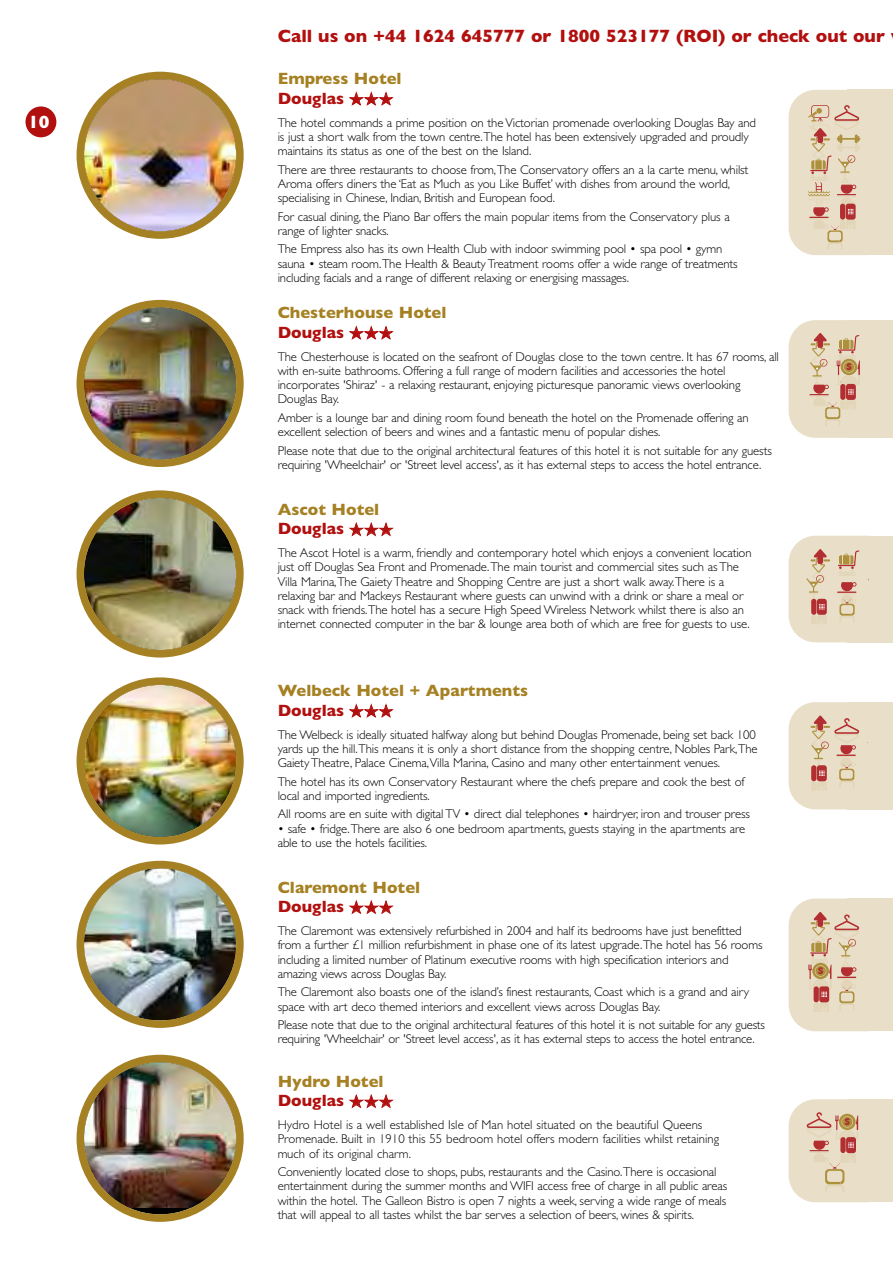
<style>
.page{position:relative;width:893px;height:1263px;background:#fff}
.page>*{position:absolute;margin:0;border:0;box-sizing:border-box;transform-origin:0 0}
.t1{font:700 18px "Gill Sans";color:#b1100f}
.t2{font:700 18px "Gill Sans";color:#fff}
.t3{font:700 16.5px/19.5px "Gill Sans";color:#a68123}
.t4{font:300 12.75px/14.2px "Gill Sans";letter-spacing:-.01em;color:#000}
.s1{color:#b1100f}
</style>
<div class="page">
<div style="left:26px;top:106px;width:30px;height:31px;background:#b1100f;border-radius:50%"></div>
<img style="left:77px;top:72px;width:167px;height:167px">
<div style="left:789px;top:90px;width:104px;height:165px;background:#e9dfc8;border-radius:27px"></div>
<div style="left:847px;top:90px;width:46px;height:165px;background:#e9dfc8"></div>
<img style="left:77px;top:300px;width:167px;height:167px">
<div style="left:789px;top:536px;width:104px;height:106px;background:#e9dfc8;border-radius:27px"></div>
<div style="left:847px;top:536px;width:46px;height:106px;background:#e9dfc8"></div>
<svg style="left:838px;top:550px;width:21px;height:26px"></svg>
<svg style="left:806px;top:549px;width:24px;height:75px"></svg>
<svg style="left:837px;top:582px;width:19px;height:41px"></svg>
<img style="left:77px;top:490px;width:167px;height:167px">
<div style="left:789px;top:320px;width:104px;height:118px;background:#e9dfc8;border-radius:27px"></div>
<div style="left:847px;top:320px;width:46px;height:118px;background:#e9dfc8"></div>
<svg style="left:809px;top:333px;width:51px;height:93px"></svg>
<img style="left:77px;top:677px;width:167px;height:167px">
<div style="left:789px;top:702px;width:104px;height:107px;background:#e9dfc8;border-radius:27px"></div>
<div style="left:847px;top:702px;width:46px;height:107px;background:#e9dfc8"></div>
<svg style="left:811px;top:715px;width:48px;height:76px"></svg>
<img style="left:77px;top:861px;width:167px;height:167px">
<div style="left:789px;top:898px;width:104px;height:133px;background:#e9dfc8;border-radius:27px"></div>
<div style="left:847px;top:898px;width:46px;height:133px;background:#e9dfc8"></div>
<svg style="left:808px;top:912px;width:51px;height:100px"></svg>
<img style="left:77px;top:1055px;width:167px;height:167px">
<div style="left:789px;top:1099px;width:104px;height:103px;background:#e9dfc8;border-radius:27px"></div>
<div style="left:847px;top:1099px;width:46px;height:103px;background:#e9dfc8"></div>
<svg style="left:807px;top:1112px;width:51px;height:79px"></svg>
<svg style="left:808px;top:105px;width:52px;height:145px"></svg>
<h1 class="t2" style="left:28px;top:112px;width:23px">10</h1>
<h1 class="t1" style="left:278px;top:25px;width:609px">Call us on +44 1624 645777 or 1800 523177 (ROI) or check out our</h1>
<p class="t3" style="left:278px;top:69px;width:125px">Empress Hotel<br><span class="s1">Douglas</span> <span class="s1">★★★</span></p>
<p class="t4" style="left:278px;top:115px;width:480px">The hotel commands a prime position on the Victorian promenade overlooking Douglas Bay and is just a short walk from the town centre.The hotel has been extensively upgraded and proudly maintains its status as one of the best on the Island.</p>
<p class="t4" style="left:278px;top:162px;width:472px">There are three restaurants to choose from,The Conservatory offers an a la carte menu, whilst<br>Aroma offers diners the ‘Eat as Much as you Like Buffet’ with dishes from around the world, specialising in Chinese, Indian, British and European food.</p>
<p class="t4" style="left:278px;top:209px;width:454px">For casual dining, the Piano Bar offers the main popular items from the Conservatory plus a range of lighter snacks.</p>
<p class="t4" style="left:278px;top:242px;width:462px">The Empress also has its own Health Club with indoor swimming pool • spa pool • gymn sauna • steam room.The Health &amp; Beauty Treatment rooms offer a wide range of treatments including facials and a range of different relaxing or energising massages.</p>
<p class="t3" style="left:278px;top:303px;width:170px">Chesterhouse Hotel<br><span class="s1">Douglas</span> <span class="s1">★★★</span></p>
<p class="t4" style="left:278px;top:349px;width:503px">The Chesterhouse is located on the seafront of Douglas close to the town centre. It has 67 rooms, all with en-suite bathrooms. Offering a full range of modern facilities and accessories the hotel incorporates 'Shiraz' - a relaxing restaurant, enjoying picturesque panoramic views overlooking Douglas Bay.</p>
<p class="t4" style="left:278px;top:410px;width:473px">Amber is a lounge bar and dining room found beneath the hotel on the Promenade offering an excellent selection of beers and wines and a fantastic menu of popular dishes.</p>
<p class="t4" style="left:278px;top:443px;width:496px">Please note that due to the original architectural features of this hotel it is not suitable for any guests requiring 'Wheelchair' or 'Street level access', as it has external steps to access the hotel entrance.</p>
<p class="t3" style="left:278px;top:499px;width:116px">Ascot Hotel<br><span class="s1">Douglas</span> <span class="s1">★★★</span></p>
<p class="t4" style="left:278px;top:546px;width:475px">The Ascot Hotel is a warm, friendly and contemporary hotel which enjoys a convenient location just off Douglas Sea Front and Promenade.The main tourist and commercial sites such as The Villa Marina,The Gaiety Theatre and Shopping Centre are just a short walk away.There is a relaxing bar and Mackeys Restaurant where guests can unwind with a drink or share a meal or snack with friends.The hotel has a secure High Speed Wireless Network whilst there is also an internet connected computer in the bar &amp; lounge area both of which are free for guests to use.</p>
<p class="t3" style="left:278px;top:681px;width:252px">Welbeck Hotel + Apartments<br><span class="s1">Douglas</span> <span class="s1">★★★</span></p>
<p class="t4" style="left:278px;top:727px;width:481px">The Welbeck is ideally situated halfway along but behind Douglas Promenade, being set back 100 yards up the hill.This means it is only a short distance from the shopping centre, Nobles Park,The<br>Gaiety Theatre, Palace Cinema,Villa Marina, Casino and many other entertainment venues.</p>
<p class="t4" style="left:278px;top:774px;width:468px">The hotel has its own Conservatory Restaurant where the chefs prepare and cook the best of local and imported ingredients.</p>
<p class="t4" style="left:278px;top:807px;width:474px">All rooms are en suite with digital TV • direct dial telephones • hairdryer, iron and trouser press</p>
<p class="t4" style="left:278px;top:821px;width:469px">• safe • fridge.There are also 6 one bedroom apartments, guests staying in the apartments are able to use the hotels facilities.</p>
<p class="t3" style="left:278px;top:877px;width:144px">Claremont Hotel<br><span class="s1">Douglas</span> <span class="s1">★★★</span></p>
<p class="t4" style="left:278px;top:923px;width:486px">The Claremont was extensively refurbished in 2004 and half its bedrooms have just benefitted from a further £1 million refurbishment in phase one of its latest upgrade.The hotel has 56 rooms including a limited number of Platinum executive rooms with high specification interiors and amazing views across Douglas Bay.</p>
<p class="t4" style="left:278px;top:985px;width:473px">The Claremont also boasts one of the island’s finest restaurants, Coast which is a grand and airy space with art deco themed interiors and excellent views across Douglas Bay.</p>
<p class="t4" style="left:278px;top:1017px;width:489px">Please note that due to the original architectural features of this hotel it is not suitable for any guests requiring 'Wheelchair' or 'Street level access', as it has external steps to access the hotel entrance.</p>
<p class="t3" style="left:278px;top:1071px;width:116px">Hydro Hotel<br><span class="s1">Douglas</span> <span class="s1">★★★</span></p>
<p class="t4" style="left:278px;top:1117px;width:443px">Hydro Hotel is a well established Isle of Man hotel situated on the beautiful Queens<br>Promenade. Built in 1910 this 55 bedroom hotel offers modern facilities whilst retaining much of its original charm.</p>
<p class="t4" style="left:278px;top:1164px;width:451px">Conveniently located close to shops, pubs, restaurants and the Casino.There is occasional entertainment during the summer months and WIFI access free of charge in all public areas within the hotel. The Galleon Bistro is open 7 nights a week, serving a wide range of meals that will appeal to all tastes whilst the bar serves a selection of beers, wines &amp; spirits.</p>
</div>
